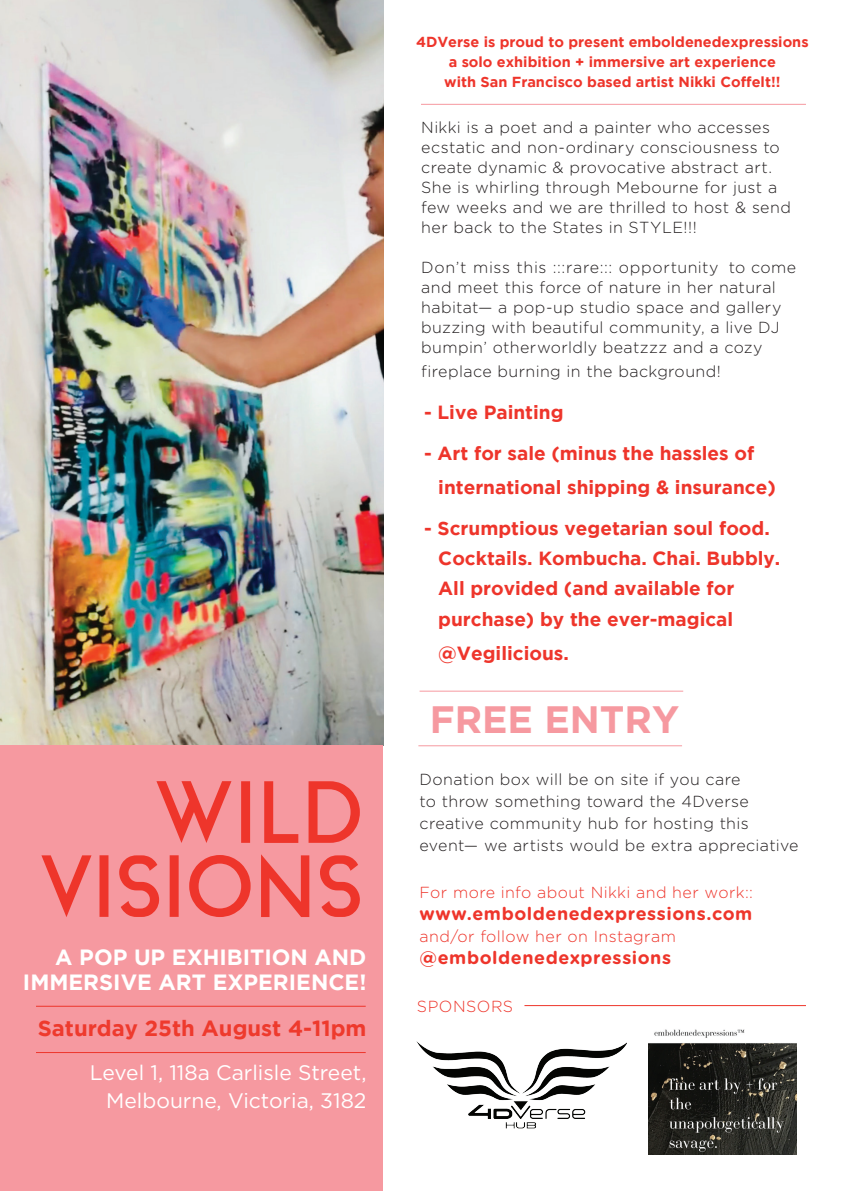
<style>
.page{position:relative;width:842px;height:1191px;background:#fff}
.page>*{position:absolute;margin:0;border:0;box-sizing:border-box;transform-origin:0 0}
.t1{font:84px/74px "Aqua Grotesque";letter-spacing:-.03em;color:#ee352b;text-align:right}
.t2{font:700 38px "Gotham HTF";color:#f699a0}
.t3{font:700 22px/24.4px "Gotham HTF";color:#fff;text-align:right}
.t4{font:700 22px "Gotham HTF";color:#ee3a2d}
.t5{font:21px/28px "Gotham HTF";color:#fff;text-align:right}
.t6{font:700 19px/30.4px "Gotham HTF";color:#ee352b}
.t7{font:700 18px "Gotham Rounded";letter-spacing:.03em;color:#ee352b}
.t8{font:300 16px/20px "Gotham Rounded";letter-spacing:.025em;color:#231f20}
.t9{font:300 16px "Gotham Rounded";letter-spacing:.025em;color:#ee352b}
.t10{font:700 14.5px/20px "Gotham HTF";color:#ee352b;text-align:center}
</style>
<div class="page">
<img style="left:0;top:0;width:383px;height:746px">
<div style="left:0;top:746px;width:383px;height:445px;background:#f699a0"></div>
<hr style="left:421px;top:104px;width:385px;height:1px;background:#f699a0">
<img style="left:416px;top:1041px;width:210px;height:88px">
<img style="left:649px;top:1029px;width:148px;height:126px">
<hr style="left:524px;top:1005px;width:282px;height:1px;background:#ee352b">
<hr style="left:36px;top:1005px;width:330px;height:1px;background:#ee352b">
<hr style="left:36px;top:1052px;width:330px;height:1px;background:#ee352b">
<hr style="left:418px;top:745px;width:264px;height:1px;background:#f699a0">
<hr style="left:420px;top:690px;width:263px;height:1px;background:#f699a0">
<h1 class="t1" style="left:35px;top:783px;width:333px">WILD<br>VISIONS</h1>
<h3 class="t3" style="left:23px;top:944px;width:345px">A POP UP EXHIBITION AND<br>IMMERSIVE ART EXPERIENCE!</h3>
<h3 class="t4" style="left:38px;top:1015px;width:330px">Saturday 25th August 4-11pm</h3>
<h3 class="t5" style="left:90px;top:1058px;width:278px">Level 1, 118a Carlisle Street,<br>Melbourne, Victoria, 3182</h3>
<p class="t10" style="left:416px;top:31px;width:394px">4DVerse is proud to present emboldenedexpressions a solo exhibition + immersive art experience<br>with San Francisco based artist Nikki Coffelt!!</p>
<p class="t8" style="left:421px;top:116px;width:371px">Nikki is a poet and a painter who accesses ecstatic and non-ordinary consciousness to create dynamic &amp; provocative abstract art.<br>She is whirling through Mebourne for just a few weeks and we are thrilled to host &amp; send her back to the States in STYLE!!!</p>
<p class="t8" style="left:421px;top:256px;width:376px">Don’t miss this :::rare::: opportunity to come and meet this force of nature in her natural habitat— a pop-up studio space and gallery buzzing with beautiful community, a live DJ bumpin’ otherworldly beatzzz and a cozy</p>
<p class="t8" style="left:421px;top:360px;width:301px">fireplace burning in the background!</p>
<p class="t6" style="left:424px;top:397px;width:141px">- Live Painting</p>
<p class="t6" style="left:438px;top:435px;width:339px;line-height:34.4px;text-indent:-14px">- Art for sale (minus the hassles of international shipping &amp; insurance)</p>
<p class="t6" style="left:438px;top:512px;width:344px;text-indent:-14px">- Scrumptious vegetarian soul food.<br>Cocktails. Kombucha. Chai. Bubbly.<br>All provided (and available for purchase) by the ever-magical</p>
<p class="t6" style="left:438px;top:638px;width:132px">@Vegilicious.</p>
<h2 class="t2" style="left:430px;top:697px;width:251px">FREE ENTRY</h2>
<p class="t8" style="left:420px;top:767px;width:381px;line-height:22px">Donation box will be on site if you care<br>to throw something toward the 4Dverse creative community hub for hosting this event— we artists would be extra appreciative</p>
<p class="t9" style="left:420px;top:881px;width:335px">For more info about Nikki and her work::</p>
<p class="t7" style="left:420px;top:900px;width:334px">www.emboldenedexpressions.com</p>
<p class="t9" style="left:420px;top:925px;width:258px">and/or follow her on Instagram</p>
<p class="t7" style="left:420px;top:944px;width:253px">@emboldenedexpressions</p>
<p class="t9" style="left:417px;top:995px;width:98px">SPONSORS</p>
</div>
